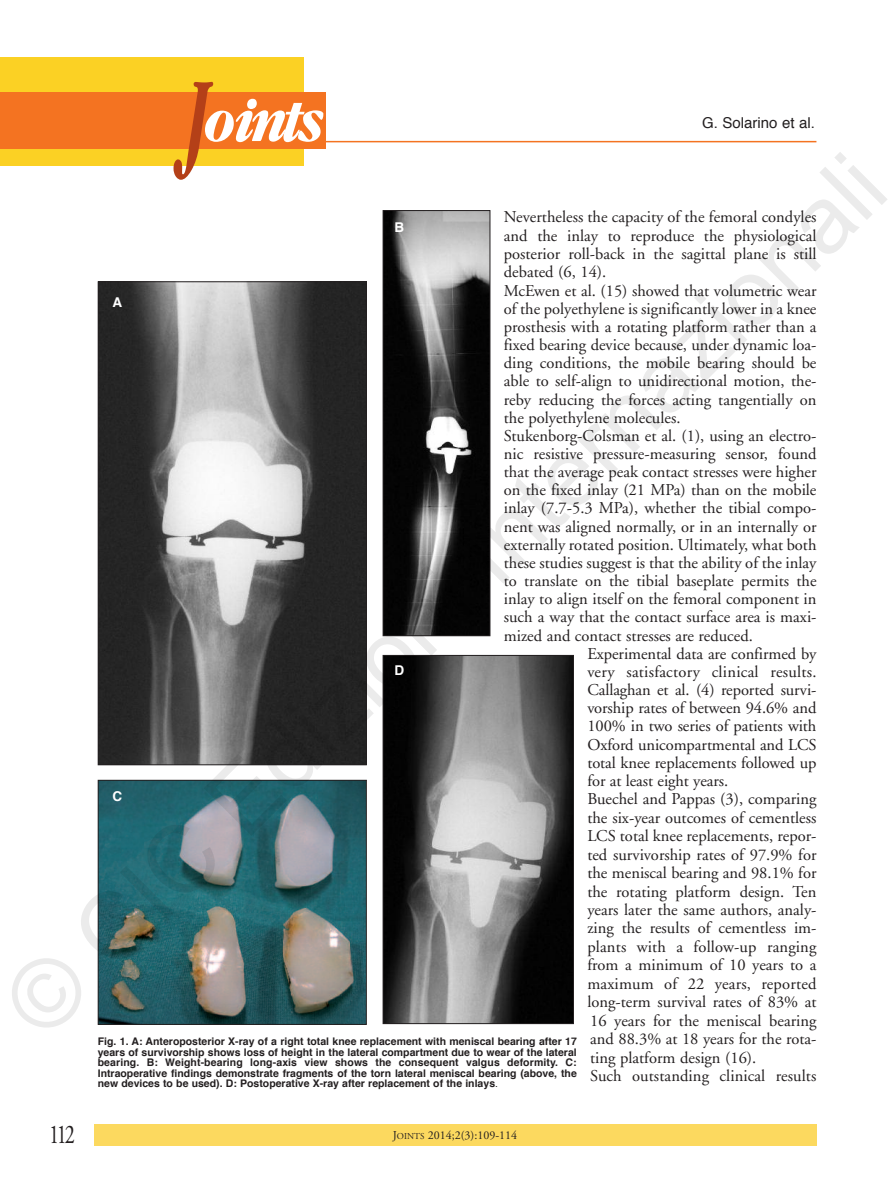
<style>
.page{position:relative;width:893px;height:1191px;background:#fff}
.page>*{position:absolute;margin:0;border:0;box-sizing:border-box;transform-origin:0 0}
.t1{font:italic 700 55.8px "Garamond Cond";letter-spacing:-.085em;color:#fff}
.t2{font:27px "Adobe Garamond";color:#231f20;scale:.75 1}
.t3{font:16.5px "Adobe Garamond";color:#231f20}
.t4{font:15px "Helvetica";color:#231f20}
.t5{font:700 13.5px "Helvetica";color:#fff}
.t6{font:12px "Adobe Garamond";color:#231f20}
.t7{font:700 10.5px/10.5px "Helvetica";color:#231f20;text-align:justify}
.s1{font-size:99.9px;color:#b44018}
.s2{font-weight:400}
.s3{font-size:9px}
</style>
<div class="page">
<hr style="left:176px;top:141px;width:640px;height:1px;background:#f47321">
<div style="left:94px;top:1124px;width:722px;height:21px;background:#fcd95f"></div>
<div style="left:0;top:57px;width:304px;height:109px;background:#fbd124"></div>
<div style="left:0;top:92px;width:326px;height:56px;background:#f47321"></div>
<img style="left:100px;top:283px;width:265px;height:480px">
<div style="left:98px;top:281px;width:269px;height:484px;border:1px solid #231f20"></div>
<img style="left:385px;top:212px;width:103px;height:422px">
<div style="left:383px;top:210px;width:107px;height:426px;border:1px solid #231f20"></div>
<img style="left:100px;top:782px;width:265px;height:240px">
<div style="left:98px;top:780px;width:269px;height:244px;border:1px solid #231f20"></div>
<img style="left:385px;top:657px;width:187px;height:365px">
<div style="left:383px;top:655px;width:191px;height:369px;border:1px solid #231f20"></div>
<h1 class="t1" style="left:181px;top:86px;width:140px"><span class="s1">J</span>oints</h1>
<p class="t4" style="left:702px;top:116px;width:114px">G. Solarino et al.</p>
<p class="t3" style="left:504px;top:210px;width:314px">Nevertheless the capacity of the femoral condyles</p>
<p class="t3" style="left:504px;top:229px;width:314px">and the inlay to reproduce the physiological</p>
<p class="t3" style="left:504px;top:247px;width:314px">posterior roll-back in the sagittal plane is still</p>
<p class="t3" style="left:504px;top:266px;width:104px">debated (6, 14).</p>
<p class="t3" style="left:504px;top:284px;width:314px">McEwen et al. (15) showed that volumetric wear</p>
<p class="t3" style="left:504px;top:302px;width:314px">of the polyethylene is significantly lower in a knee</p>
<p class="t3" style="left:504px;top:320px;width:314px">prosthesis with a rotating platform rather than a</p>
<p class="t3" style="left:504px;top:338px;width:314px">fixed bearing device because, under dynamic loa-</p>
<p class="t3" style="left:504px;top:356px;width:314px">ding conditions, the mobile bearing should be</p>
<p class="t3" style="left:504px;top:374px;width:314px">able to self-align to unidirectional motion, the-</p>
<p class="t3" style="left:504px;top:393px;width:314px">reby reducing the forces acting tangentially on</p>
<p class="t3" style="left:504px;top:411px;width:178px">the polyethylene molecules.</p>
<p class="t3" style="left:504px;top:429px;width:314px">Stukenborg-Colsman et al. (1), using an electro-</p>
<p class="t3" style="left:504px;top:447px;width:314px">nic resistive pressure-measuring sensor, found</p>
<p class="t3" style="left:504px;top:465px;width:314px">that the average peak contact stresses were higher</p>
<p class="t3" style="left:504px;top:483px;width:314px">on the fixed inlay (21 MPa) than on the mobile</p>
<p class="t3" style="left:504px;top:501px;width:314px">inlay (7.7-5.3 MPa), whether the tibial compo-</p>
<p class="t3" style="left:504px;top:520px;width:314px">nent was aligned normally, or in an internally or</p>
<p class="t3" style="left:504px;top:538px;width:314px">externally rotated position. Ultimately, what both</p>
<p class="t3" style="left:504px;top:556px;width:314px">these studies suggest is that the ability of the inlay</p>
<p class="t3" style="left:504px;top:574px;width:314px">to translate on the tibial baseplate permits the</p>
<p class="t3" style="left:504px;top:592px;width:314px">inlay to align itself on the femoral component in</p>
<p class="t3" style="left:504px;top:610px;width:314px">such a way that the contact surface area is maxi-</p>
<p class="t3" style="left:504px;top:629px;width:251px">mized and contact stresses are reduced.</p>
<p class="t3" style="left:587px;top:647px;width:231px">Experimental data are confirmed by</p>
<p class="t3" style="left:587px;top:665px;width:231px">very satisfactory clinical results.</p>
<p class="t3" style="left:587px;top:683px;width:231px">Callaghan et al. (4) reported survi-</p>
<p class="t3" style="left:587px;top:701px;width:231px">vorship rates of between 94.6% and</p>
<p class="t3" style="left:587px;top:719px;width:231px">100% in two series of patients with</p>
<p class="t3" style="left:587px;top:737px;width:231px">Oxford unicompartmental and LCS</p>
<p class="t3" style="left:587px;top:756px;width:231px">total knee replacements followed up</p>
<p class="t3" style="left:587px;top:774px;width:142px">for at least eight years.</p>
<p class="t3" style="left:587px;top:792px;width:231px">Buechel and Pappas (3), comparing</p>
<p class="t3" style="left:587px;top:811px;width:231px">the six-year outcomes of cementless</p>
<p class="t3" style="left:587px;top:829px;width:231px">LCS total knee replacements, repor-</p>
<p class="t3" style="left:587px;top:848px;width:231px">ted survivorship rates of 97.9% for</p>
<p class="t3" style="left:587px;top:866px;width:231px">the meniscal bearing and 98.1% for</p>
<p class="t3" style="left:587px;top:884px;width:231px">the rotating platform design. Ten</p>
<p class="t3" style="left:587px;top:903px;width:231px">years later the same authors, analy-</p>
<p class="t3" style="left:587px;top:921px;width:231px">zing the results of cementless im-</p>
<p class="t3" style="left:587px;top:940px;width:231px">plants with a follow-up ranging</p>
<p class="t3" style="left:587px;top:958px;width:231px">from a minimum of 10 years to a</p>
<p class="t3" style="left:587px;top:977px;width:231px">maximum of 22 years, reported</p>
<p class="t3" style="left:587px;top:995px;width:231px">long-term survival rates of 83% at</p>
<p class="t3" style="left:590px;top:1014px;width:228px">16 years for the meniscal bearing</p>
<p class="t3" style="left:590px;top:1032px;width:228px">and 88.3% at 18 years for the rota-</p>
<p class="t3" style="left:590px;top:1050px;width:168px">ting platform design (16).</p>
<p class="t3" style="left:590px;top:1069px;width:228px">Such outstanding clinical results</p>
<p class="t5" style="left:394px;top:222px;width:11px">B</p>
<p class="t5" style="left:113px;top:296px;width:11px">A</p>
<p class="t5" style="left:394px;top:664px;width:11px">D</p>
<p class="t5" style="left:113px;top:790px;width:11px">C</p>
<p class="t7" style="left:98px;top:1037px;width:481px">Fig. 1. A: Anteroposterior X-ray of a right total knee replacement with meniscal bearing after 17 years of survivorship shows loss of height in the lateral compartment due to wear of the lateral bearing. B: Weight-bearing long-axis view shows the consequent valgus deformity. C:<br>Intraoperative findings demonstrate fragments of the torn lateral meniscal bearing (above, the new devices to be used). D: Postoperative X-ray after replacement of the inlays<span class="s2">.</span></p>
<h2 class="t2" style="left:49px;top:1123px;width:36px">112</h2>
<p class="t6" style="left:393px;top:1130px;width:126px">J<span class="s3">OINTS</span> 2014;2(3):109-114</p>
</div>
